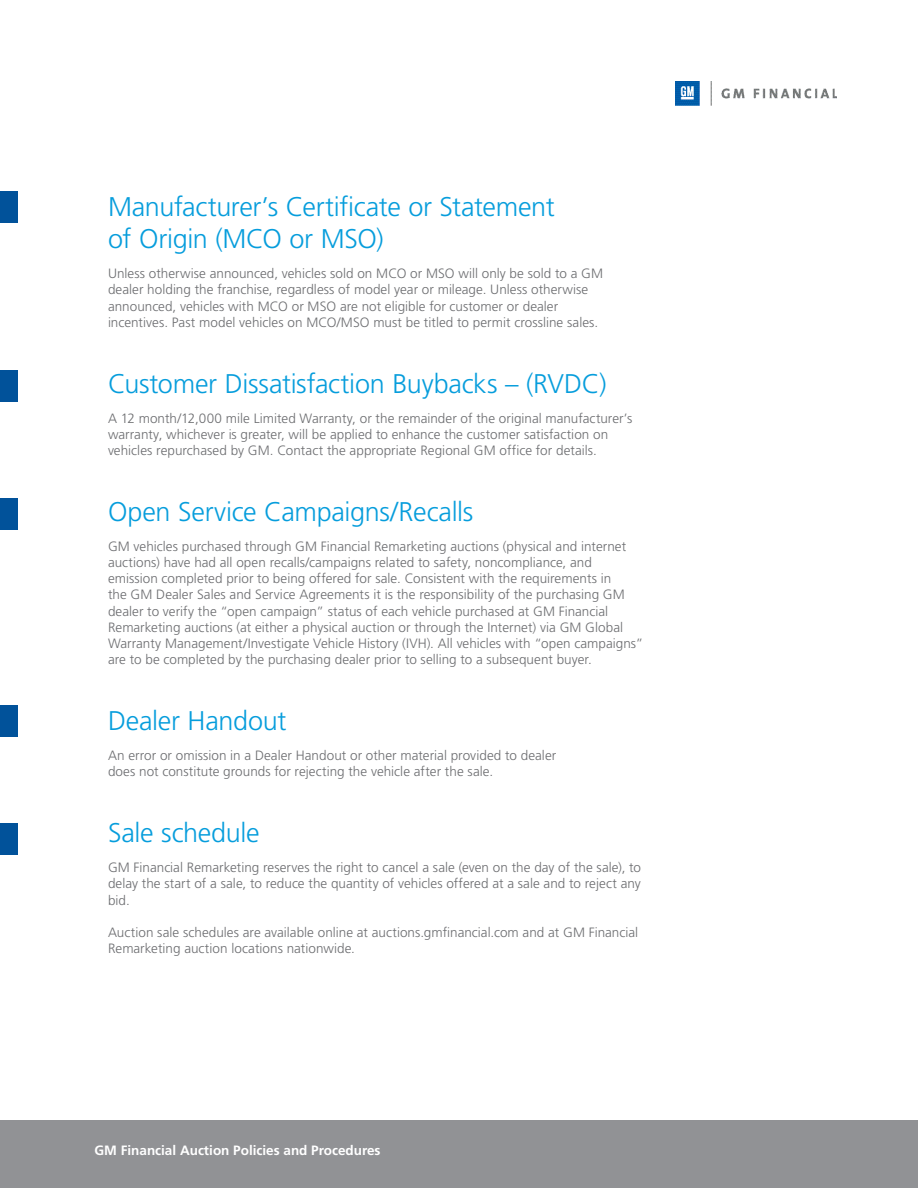
<style>
.page{position:relative;width:918px;height:1188px;background:#fff}
.page>*{position:absolute;margin:0;border:0;box-sizing:border-box;transform-origin:0 0}
.t1{font:300 27px/32.4px "Frutiger LT Std";letter-spacing:-.01em;color:#069ddc}
.Copy{font:300 13.5px/16.2px "Frutiger LT Std";letter-spacing:.005em;color:#6c6d70}
.t2{font:700 13.5px "Frutiger LT Std";color:#fff}
</style>
<div class="page">
<div style="left:0;top:1120px;width:918px;height:68px;background:#919295"></div>
<img style="left:675px;top:81px;width:162px;height:25px">
<div style="left:0;top:192px;width:17px;height:31px;background:#01529a"></div>
<div style="left:0;top:370px;width:17px;height:32px;background:#01529a"></div>
<div style="left:0;top:498px;width:17px;height:31px;background:#01529a"></div>
<div style="left:0;top:705px;width:17px;height:32px;background:#01529a"></div>
<div style="left:0;top:824px;width:17px;height:31px;background:#01529a"></div>
<h2 class="t1" style="left:108px;top:191px;width:448px">Manufacturer’s Certificate or Statement of Origin (MCO or MSO)</h2>
<p class="Copy" style="left:108px;top:266px;width:497px">Unless otherwise announced, vehicles sold on MCO or MSO will only be sold to a GM dealer holding the franchise, regardless of model year or mileage. Unless otherwise announced, vehicles with MCO or MSO are not eligible for customer or dealer incentives. Past model vehicles on MCO/MSO must be titled to permit crossline sales.</p>
<h2 class="t1" style="left:108px;top:368px;width:500px">Customer Dissatisfaction Buybacks – (RVDC)</h2>
<p class="Copy" style="left:108px;top:410px;width:526px">A 12 month/12,000 mile Limited Warranty, or the remainder of the original manufacturer’s warranty, whichever is greater, will be applied to enhance the customer satisfaction on vehicles repurchased by GM. Contact the appropriate Regional GM office for details.</p>
<h2 class="t1" style="left:108px;top:496px;width:367px">Open Service Campaigns/Recalls</h2>
<p class="Copy" style="left:108px;top:538px;width:537px">GM vehicles purchased through GM Financial Remarketing auctions (physical and internet auctions) have had all open recalls/campaigns related to safety, noncompliance, and emission completed prior to being offered for sale. Consistent with the requirements in<br>the GM Dealer Sales and Service Agreements it is the responsibility of the purchasing GM dealer to verify the “open campaign” status of each vehicle purchased at GM Financial Remarketing auctions (at either a physical auction or through the Internet) via GM Global Warranty Management/Investigate Vehicle History (IVH). All vehicles with “open campaigns” are to be completed by the purchasing dealer prior to selling to a subsequent buyer.</p>
<h2 class="t1" style="left:108px;top:705px;width:180px">Dealer Handout</h2>
<p class="Copy" style="left:108px;top:747px;width:450px">An error or omission in a Dealer Handout or other material provided to dealer does not constitute grounds for rejecting the vehicle after the sale.</p>
<h2 class="t1" style="left:108px;top:817px;width:153px">Sale schedule</h2>
<p class="Copy" style="left:108px;top:860px;width:535px;text-align:justify">GM Financial Remarketing reserves the right to cancel a sale (even on the day of the sale), to delay the start of a sale, to reduce the quantity of vehicles offered at a sale and to reject any bid.</p>
<p class="Copy" style="left:108px;top:924px;width:532px">Auction sale schedules are available online at auctions.gmfinancial.com and at GM Financial<br>Remarketing auction locations nationwide.</p>
<p class="t2" style="left:94px;top:1142px;width:288px">GM Financial Auction Policies and Procedures</p>
</div>
